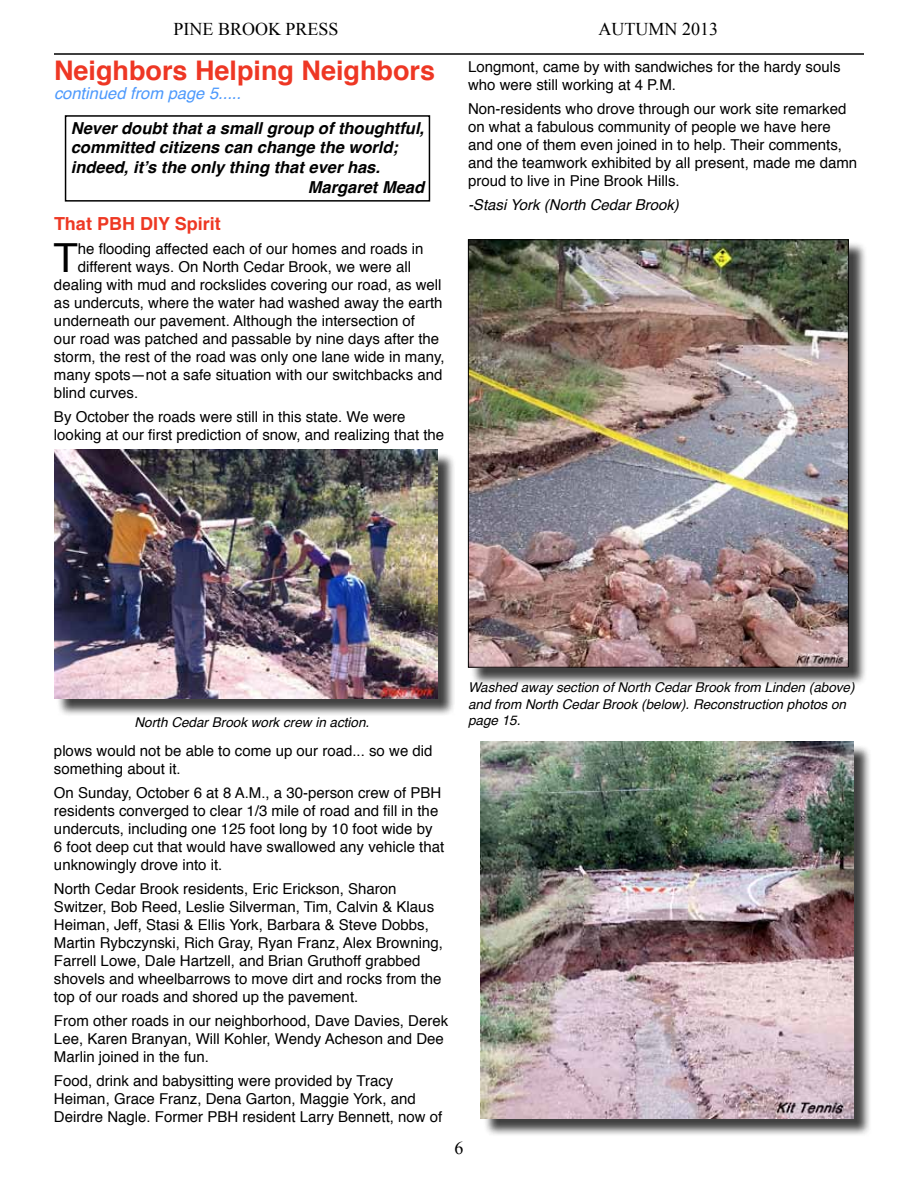
<style>
.page{position:relative;width:918px;height:1188px;background:#fff}
.page>*{position:absolute;margin:0;border:0;box-sizing:border-box;transform-origin:0 0}
.t1{font:40.05px "Helvetica";color:#000}
.t2{font:700 27px "Helvetica";color:#ee3724}
.t3{font:18px "Times New Roman";color:#000}
.t4{font:700 18px "Helvetica";color:#ee3823}
.t5{font:italic 700 16.5px "Helvetica";color:#000}
.t6{font:italic 16.5px "Helvetica";color:#4d99fc}
.t7{font:15px/18px "Helvetica";color:#000}
.t8{font:italic 15px "Helvetica";color:#000}
.t9{font:italic 13.5px/16.2px "Helvetica";color:#000}
</style>
<div class="page">
<hr style="left:54px;top:53px;width:810px;height:2px;background:#000">
<div style="left:56px;top:452px;width:400px;height:265px;background:#000;opacity:.75"></div>
<img style="left:54px;top:450px;width:383px;height:248px">
<div style="left:470px;top:242px;width:398px;height:444px;background:#000;opacity:.75"></div>
<img style="left:470px;top:241px;width:377px;height:425px">
<div style="left:65px;top:115px;width:365px;height:87px;border:2px solid #000"></div>
<div style="left:483px;top:744px;width:389px;height:393px;background:#000;opacity:.75"></div>
<img style="left:481px;top:742px;width:372px;height:377px">
<p class="t3" style="left:174px;top:17px;width:167px">PINE BROOK PRESS</p>
<p class="t3" style="left:599px;top:17px;width:121px">AUTUMN 2013</p>
<h2 class="t2" style="left:54px;top:48px;width:383px">Neighbors Helping Neighbors</h2>
<p class="t6" style="left:54px;top:81px;width:189px">continued from page 5.....</p>
<p class="t5" style="left:71px;top:114px;width:355px">Never doubt that a small group of thoughtful,</p>
<p class="t5" style="left:71px;top:134px;width:329px">committed citizens can change the world;</p>
<p class="t5" style="left:71px;top:154px;width:311px">indeed, it’s the only thing that ever has.</p>
<p class="t5" style="left:308px;top:174px;width:118px">Margaret Mead</p>
<p class="t4" style="left:54px;top:209px;width:168px">That PBH DIY Spirit</p>
<h1 class="t1" style="left:53px;top:227px;width:26px">T</h1>
<p class="t7" style="left:78px;top:240px;width:347px">he flooding affected each of our homes and roads in</p>
<p class="t7" style="left:78px;top:258px;width:335px">different ways. On North Cedar Brook, we were all</p>
<p class="t7" style="left:54px;top:276px;width:389px">dealing with mud and rockslides covering our road, as well</p>
<p class="t7" style="left:54px;top:294px;width:390px">as undercuts, where the water had washed away the earth</p>
<p class="t7" style="left:54px;top:312px;width:363px">underneath our pavement. Although the intersection of</p>
<p class="t7" style="left:54px;top:330px;width:387px">our road was patched and passable by nine days after the</p>
<p class="t7" style="left:54px;top:348px;width:392px">storm, the rest of the road was only one lane wide in many,</p>
<p class="t7" style="left:54px;top:366px;width:390px">many spots—not a safe situation with our switchbacks and</p>
<p class="t7" style="left:54px;top:384px;width:86px">blind curves.</p>
<p class="t7" style="left:54px;top:408px;width:392px">By October the roads were still in this state. We were looking at our first prediction of snow, and realizing that the</p>
<p class="t7" style="left:468px;top:59px;width:374px">Longmont, came by with sandwiches for the hardy souls who were still working at 4 P.M.</p>
<p class="t7" style="left:468px;top:101px;width:391px">Non-residents who drove through our work site remarked on what a fabulous community of people we have here and one of them even joined in to help. Their comments, and the teamwork exhibited by all present, made me damn proud to live in Pine Brook Hills.</p>
<p class="t8" style="left:468px;top:193px;width:212px">-Stasi York (North Cedar Brook)</p>
<p class="t9" style="left:135px;top:714px;width:236px">North Cedar Brook work crew in action.</p>
<p class="t7" style="left:54px;top:742px;width:380px">plows would not be able to come up our road... so we did something about it.</p>
<p class="t7" style="left:54px;top:784px;width:392px">On Sunday, October 6 at 8 A.M., a 30-person crew of PBH residents converged to clear 1/3 mile of road and fill in the undercuts, including one 125 foot long by 10 foot wide by 6 foot deep cut that would have swallowed any vehicle that unknowingly drove into it.</p>
<p class="t7" style="left:54px;top:880px;width:391px">North Cedar Brook residents, Eric Erickson, Sharon Switzer, Bob Reed, Leslie Silverman, Tim, Calvin &amp; Klaus Heiman, Jeff, Stasi &amp; Ellis York, Barbara &amp; Steve Dobbs, Martin Rybczynski, Rich Gray, Ryan Franz, Alex Browning, Farrell Lowe, Dale Hartzell, and Brian Gruthoff grabbed shovels and wheelbarrows to move dirt and rocks from the top of our roads and shored up the pavement.</p>
<p class="t7" style="left:54px;top:1012px;width:396px">From other roads in our neighborhood, Dave Davies, Derek<br>Lee, Karen Branyan, Will Kohler, Wendy Acheson and Dee<br>Marlin joined in the fun.</p>
<p class="t7" style="left:54px;top:1072px;width:390px">Food, drink and babysitting were provided by Tracy<br>Heiman, Grace Franz, Dena Garton, Maggie York, and<br>Deirdre Nagle. Former PBH resident Larry Bennett, now of</p>
<p class="t9" style="left:468px;top:680px;width:388px">Washed away section of North Cedar Brook from Linden (above) and from North Cedar Brook (below). Reconstruction photos on page 15.</p>
<p class="t3" style="left:454px;top:1136px;width:10px">6</p>
</div>
